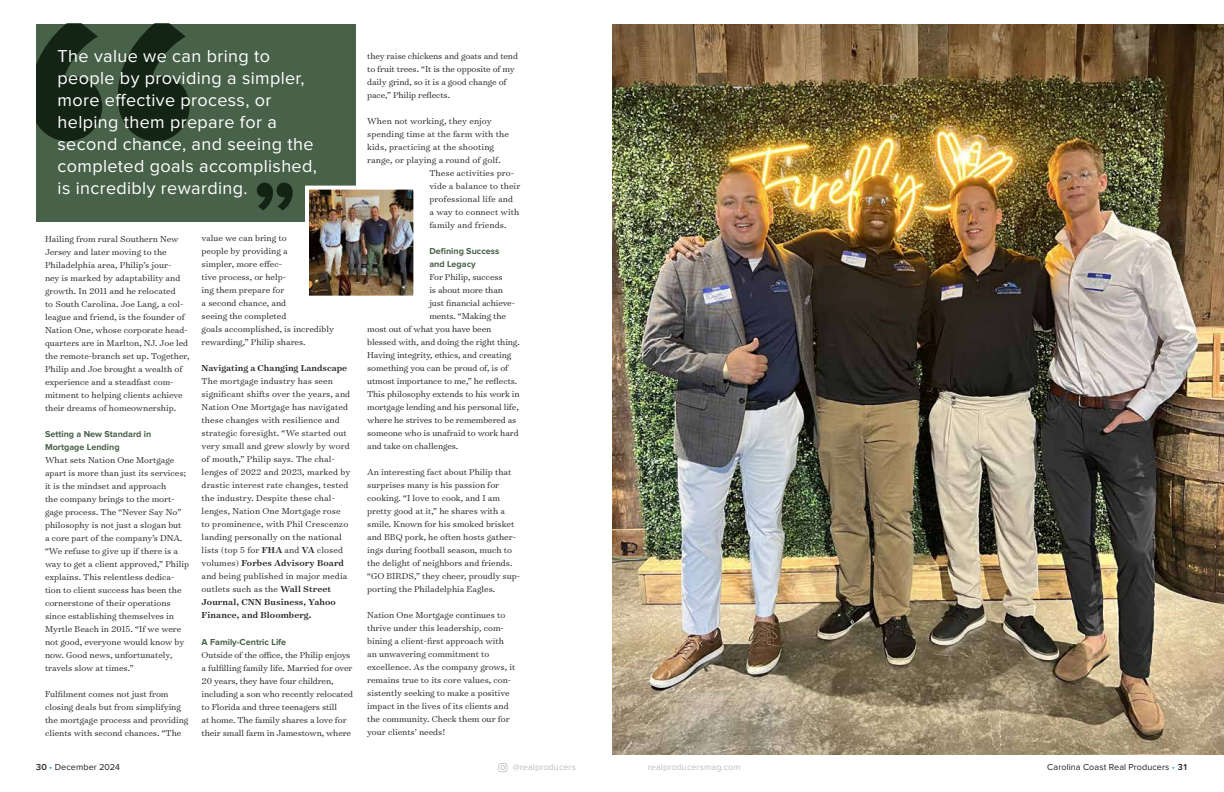
<style>
.page{position:relative;width:1224px;height:792px;background:#fff}
.page>*{position:absolute;margin:0;border:0;box-sizing:border-box;transform-origin:0 0}
.t1{font:18px/22px "Proxima Nova";letter-spacing:.02em;color:#fff}
.t2{font:300 9.8px/13px "Surveyor Text";color:#231f20}
.t3{font:500 9.8px "Surveyor Text";color:#231f20}
.t4{font:700 9px/13px "Proxima Nova";color:#486149}
.t5{font:9px "Proxima Nova";letter-spacing:.01em;color:#231f20}
.t6{font:9px "Proxima Nova";letter-spacing:.01em;color:#bcbec0}
.s1{font-weight:500}
.s2{font-weight:600}
.s3{color:#19a8e0}
</style>
<div class="page">
<svg style="left:498px;top:763px;width:9px;height:9px"></svg>
<div style="left:36px;top:24px;width:319px;height:197px;background:#486149"></div>
<svg style="left:36px;top:24px;width:154px;height:117px"></svg>
<img style="left:612px;top:24px;width:612px;height:731px">
<img style="left:303px;top:184px;width:111px;height:112px">
<svg style="left:257px;top:183px;width:36px;height:27px"></svg>
<h1 class="t1" style="left:58px;top:45px;width:261px">The value we can bring to people by providing a simpler, more effective process, or helping them prepare for a second chance, and seeing the completed goals accomplished, is incredibly rewarding.</h1>
<p class="t2" style="left:45px;top:232px;width:146px">Hailing from rural Southern New Jersey and later moving to the Philadelphia area, Philip’s jour-<br>ney is marked by adaptability and growth. In 2011 and he relocated<br>to South Carolina. Joe Lang, a col&shy;league and friend, is the founder of Nation One, whose corporate head&shy;quarters are in Marlton, NJ. Joe led the remote-branch set up. Together, Philip and Joe brought a wealth of experience and a steadfast com&shy;mitment to helping clients achieve their dreams of homeownership.</p>
<p class="t4" style="left:45px;top:427px;width:108px">Setting a New Standard in<br>Mortgage Lending</p>
<p class="t2" style="left:45px;top:453px;width:146px">What sets Nation One Mortgage apart is more than just its services; it is the mindset and approach<br>the company brings to the mort&shy;gage process. The “Never Say No” philosophy is not just a slogan but<br>a core part of the company’s DNA. “We refuse to give up if there is a way to get a client approved,” Philip explains. This relentless dedica&shy;tion to client success has been the cornerstone of their operations since establishing themselves in<br>Myrtle Beach in 2015. “If we were not good, everyone would know by now. Good news, unfortunately, travels slow at times.”</p>
<p class="t2" style="left:45px;top:687px;width:145px">Fulfilment comes not just from closing deals but from simplifying the mortgage process and providing clients with second chances. “The</p>
<p class="t2" style="left:202px;top:232px;width:134px">value we can bring to<br>people by providing a<br>simpler, more effec-<br>tive process, or help-<br>ing them prepare for<br>a second chance, and<br>seeing the completed<br>goals accomplished, is incredibly rewarding,” Philip shares.</p>
<p class="t3" style="left:202px;top:362px;width:147px">Navigating a Changing Landscape</p>
<p class="t2" style="left:202px;top:375px;width:150px">The mortgage industry has seen significant shifts over the years, and Nation One Mortgage has navigated these changes with resilience and strategic foresight. “We started out very small and grew slowly by word of mouth,” Philip says. The chal&shy;lenges of 2022 and 2023, marked by drastic interest rate changes, tested the industry. Despite these chal&shy;lenges, Nation One Mortgage rose to prominence, with Phil Crescenzo landing personally on the national lists (top 5 for <span class="s1">FHA</span> and <span class="s1">VA</span> closed volumes) <span class="s1">Forbes Advisory Board </span>and being published in major media outlets such as the <span class="s1">Wall Street Journal, CNN Business, Yahoo Finance, and Bloomberg.</span></p>
<p class="t4" style="left:202px;top:635px;width:86px">A Family-Centric Life</p>
<p class="t2" style="left:202px;top:648px;width:153px">Outside of the office, the Philip enjoys a fulfilling family life. Married for over 20 years, they have four children, including a son who recently relocated to Florida and three teenagers still<br>at home. The family shares a love for their small farm in Jamestown, where</p>
<p class="t2" style="left:367px;top:49px;width:152px">they raise chickens and goats and tend to fruit trees. “It is the opposite of my daily grind, so it is a good change of pace,” Philip reflects.</p>
<p class="t2" style="left:367px;top:114px;width:126px">When not working, they enjoy</p>
<p class="t2" style="left:367px;top:127px;width:143px">spending time at the farm with the</p>
<p class="t2" style="left:367px;top:140px;width:128px">kids, practicing at the shooting</p>
<p class="t2" style="left:367px;top:153px;width:135px">range, or playing a round of golf.</p>
<p class="t2" style="left:429px;top:166px;width:86px">These activities pro-</p>
<p class="t2" style="left:429px;top:179px;width:92px">vide a balance to their</p>
<p class="t2" style="left:429px;top:192px;width:85px">professional life and</p>
<p class="t2" style="left:429px;top:205px;width:91px">a way to connect with</p>
<p class="t2" style="left:429px;top:218px;width:79px">family and friends.</p>
<p class="t4" style="left:429px;top:245px;width:72px">Defining Success and Legacy</p>
<p class="t2" style="left:429px;top:270px;width:75px">For Philip, success</p>
<p class="t2" style="left:429px;top:283px;width:75px">is about more than</p>
<p class="t2" style="left:429px;top:296px;width:87px">just financial achieve-</p>
<p class="t2" style="left:429px;top:309px;width:78px">ments. “Making the</p>
<p class="t2" style="left:367px;top:322px;width:126px">most out of what you have been</p>
<p class="t2" style="left:367px;top:335px;width:154px">blessed with, and doing the right thing.</p>
<p class="t2" style="left:367px;top:348px;width:146px">Having integrity, ethics, and creating</p>
<p class="t2" style="left:367px;top:361px;width:143px">something you can be proud of, is of</p>
<p class="t2" style="left:367px;top:374px;width:152px">utmost importance to me,” he reflects.</p>
<p class="t2" style="left:367px;top:387px;width:154px">This philosophy extends to his work in</p>
<p class="t2" style="left:367px;top:400px;width:153px">mortgage lending and his personal life,</p>
<p class="t2" style="left:367px;top:413px;width:151px">where he strives to be remembered as</p>
<p class="t2" style="left:367px;top:426px;width:153px">someone who is unafraid to work hard</p>
<p class="t2" style="left:367px;top:439px;width:93px">and take on challenges.</p>
<p class="t2" style="left:367px;top:465px;width:154px">An interesting fact about Philip that surprises many is his passion for cooking. “I love to cook, and I am pretty good at it,” he shares with a smile. Known for his smoked brisket and BBQ pork, he often hosts gather&shy;ings during football season, much to the delight of neighbors and friends. “GO BIRDS,” they cheer, proudly sup&shy;porting the Philadelphia Eagles.</p>
<p class="t2" style="left:367px;top:608px;width:150px">Nation One Mortgage continues to thrive under this leadership, com&shy;bining a client-first approach with an unwavering commitment to excellence. As the company grows, it remains true to its core values, con&shy;sistently seeking to make a positive impact in the lives of its clients and the community. Check them our for your clients’ needs!</p>
<p class="t5" style="left:36px;top:762px;width:86px"><span class="s2">30</span> <span class="s3">•</span> December 2024</p>
<p class="t6" style="left:513px;top:762px;width:65px">@realproducers</p>
<p class="t6" style="left:648px;top:762px;width:94px">realproducersmag.com</p>
<p class="t5" style="left:1047px;top:762px;width:142px">Carolina Coast Real Producers <span class="s3">•</span> <span class="s2">31</span></p>
</div>
